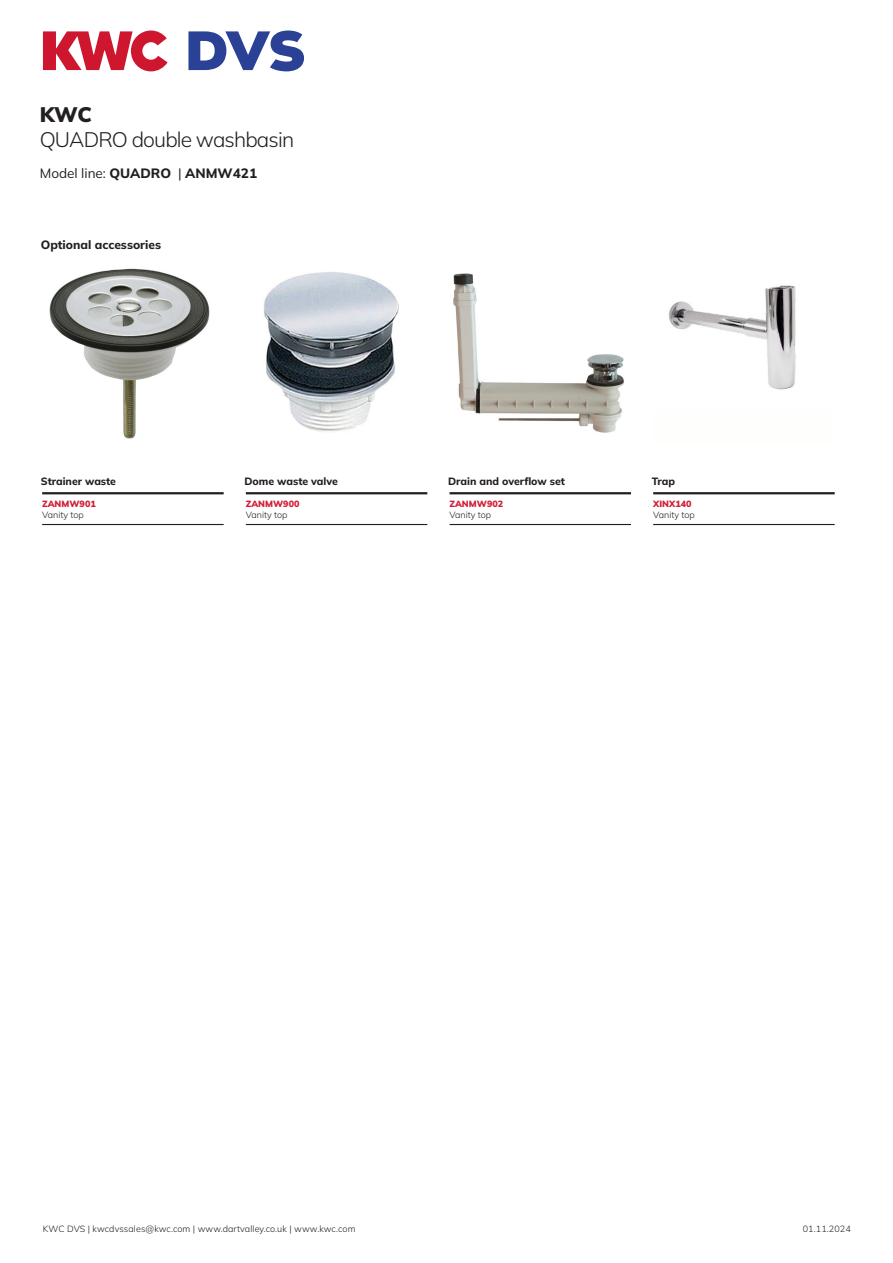
<style>
.page{position:relative;width:893px;height:1263px;background:#fff}
.page>*{position:absolute;margin:0;border:0;box-sizing:border-box;transform-origin:0 0}
.t1{font:300 21px "Mulish";letter-spacing:-.04em;color:#231f20}
.t2{font:900 21px "Mulish";color:#231f20}
.t3{font:800 13.5px "Mulish";color:#231f20}
.t4{font:800 12px "Mulish";color:#231f20}
.t5{font:800 10.5px "Mulish";color:#231f20}
.t6{font:300 9px "Mulish";color:#231f20}
.t7{font:900 9px "Mulish";color:#d1213a}
.s1{font-weight:400}
</style>
<div class="page">
<svg style="left:43px;top:31px;width:125px;height:40px"></svg>
<svg style="left:188px;top:31px;width:116px;height:40px"></svg>
<img style="left:49px;top:268px;width:161px;height:171px">
<img style="left:263px;top:272px;width:136px;height:160px">
<img style="left:453px;top:273px;width:171px;height:160px">
<img style="left:669px;top:285px;width:127px;height:105px">
<hr style="left:42px;top:492px;width:182px;height:2px;background:#231f20">
<hr style="left:246px;top:492px;width:181px;height:2px;background:#231f20">
<hr style="left:450px;top:492px;width:181px;height:2px;background:#231f20">
<hr style="left:653px;top:492px;width:182px;height:2px;background:#231f20">
<hr style="left:42px;top:524px;width:182px;height:1px;background:#231f20">
<hr style="left:246px;top:524px;width:181px;height:1px;background:#231f20">
<hr style="left:450px;top:524px;width:181px;height:1px;background:#231f20">
<hr style="left:653px;top:524px;width:182px;height:1px;background:#231f20">
<p class="t2" style="left:40px;top:100px;width:53px">KWC</p>
<p class="t1" style="left:40px;top:125px;width:256px">QUADRO double washbasin</p>
<p class="t3" style="left:40px;top:164px;width:219px"><span class="s1">Model line:</span> QUADRO <span class="s1">|</span> ANMW421</p>
<p class="t4" style="left:41px;top:237px;width:122px">Optional accessories</p>
<p class="t5" style="left:41px;top:474px;width:77px">Strainer waste</p>
<p class="t5" style="left:244px;top:474px;width:95px">Dome waste valve</p>
<p class="t5" style="left:448px;top:474px;width:118px">Drain and overflow set</p>
<p class="t5" style="left:652px;top:474px;width:25px">Trap</p>
<p class="t7" style="left:42px;top:498px;width:55px">ZANMW901</p>
<p class="t7" style="left:246px;top:498px;width:55px">ZANMW900</p>
<p class="t7" style="left:450px;top:498px;width:55px">ZANMW902</p>
<p class="t7" style="left:653px;top:498px;width:40px">XINX140</p>
<p class="t6" style="left:42px;top:508px;width:43px">Vanity top</p>
<p class="t6" style="left:246px;top:508px;width:43px">Vanity top</p>
<p class="t6" style="left:450px;top:508px;width:43px">Vanity top</p>
<p class="t6" style="left:653px;top:508px;width:43px">Vanity top</p>
<p class="t6" style="left:43px;top:1223px;width:314px">KWC DVS | kwcdvssales@kwc.com | www.dartvalley.co.uk | www.kwc.com</p>
<p class="t6" style="left:803px;top:1223px;width:49px">01.11.2024</p>
</div>
